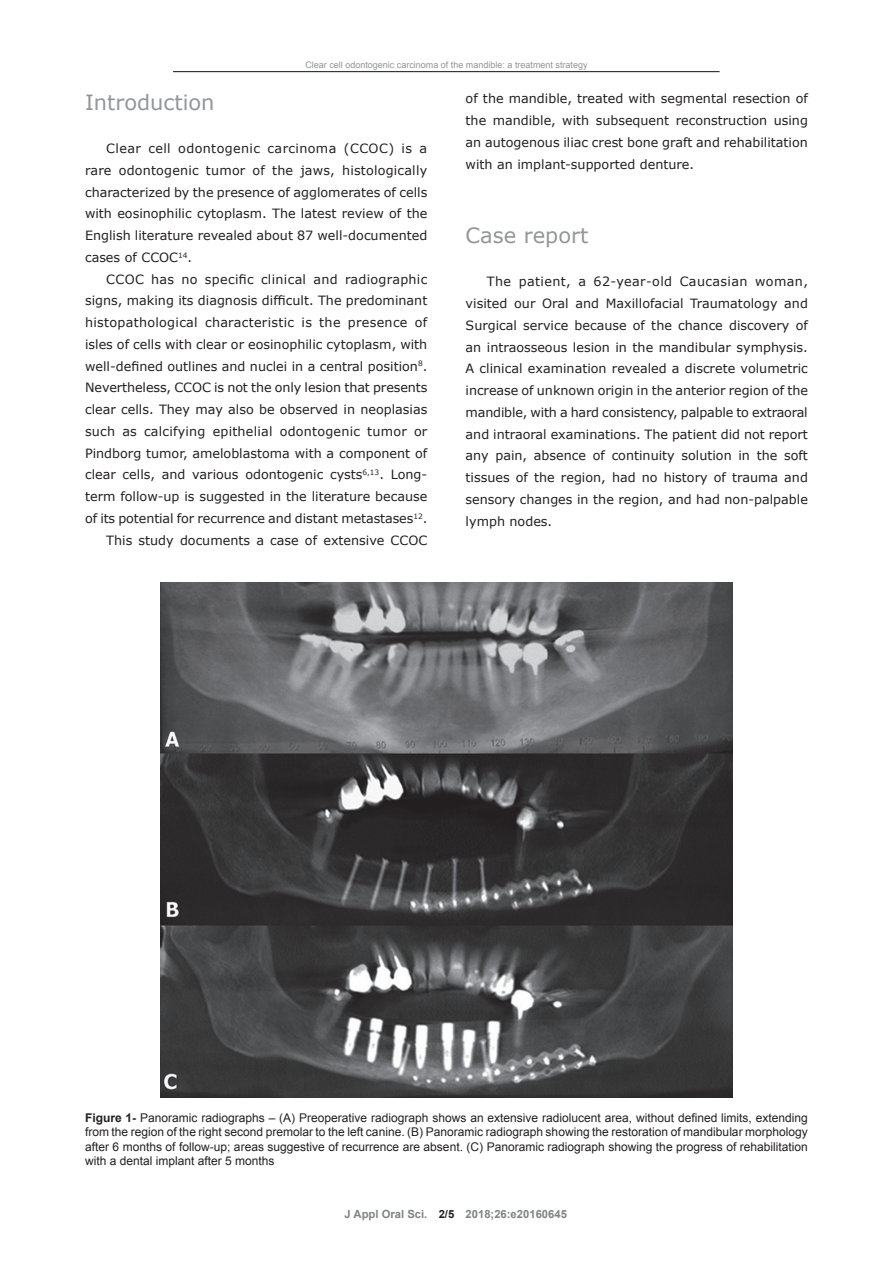
<style>
.page{position:relative;width:893px;height:1263px;background:#fff}
.page>*{position:absolute;margin:0;border:0;box-sizing:border-box;transform-origin:0 0}
.t1{font:21px "Verdana";color:#939598}
.t2{font:12.75px/21.8px "Verdana";color:#231f20;text-align:justify}
.t3{font:12px/14.4px "Arial";color:#231f20;text-align:justify}
.t4{font:700 11.25px "Arial";color:#808285}
.t5{font:9px "Arial";color:#939598}
.s1{font-weight:700}
.s2{color:#231f20}
</style>
<div class="page">
<hr style="left:173px;top:71px;width:547px;height:1px;background:#0a1210">
<img style="left:160px;top:583px;width:572px;height:515px">
<p class="t5" style="left:305px;top:59px;width:284px">Clear cell odontogenic carcinoma of the mandible: a treatment strategy</p>
<h1 class="t1" style="left:85px;top:88px;width:131px">Introduction</h1>
<p class="t2" style="left:85px;top:137px;width:344px;text-indent:21px">Clear cell odontogenic carcinoma (CCOC) is a rare odontogenic tumor of the jaws, histologically characterized by the presence of agglomerates of cells with eosinophilic cytoplasm. The latest review of the English literature revealed about 87 well-documented cases of CCOC<sup>14</sup>.</p>
<p class="t2" style="left:85px;top:268px;width:344px;text-align:right">CCOC has no specific clinical and radiographic signs, making its diagnosis difficult. The predominant histopathological characteristic is the presence of isles of cells with clear or eosinophilic cytoplasm, with well-defined outlines and nuclei in a central position<sup>8</sup>.<br>Nevertheless, CCOC is not the only lesion that presents clear cells. They may also be observed in neoplasias such as calcifying epithelial odontogenic tumor or Pindborg tumor, ameloblastoma with a component of clear cells, and various odontogenic cysts<sup>6,13</sup>. Long&shy;term follow-up is suggested in the literature because of its potential for recurrence and distant metastases<sup>12</sup>.<br>This study documents a case of extensive CCOC</p>
<p class="t2" style="left:466px;top:88px;width:344px">of the mandible, treated with segmental resection of the mandible, with subsequent reconstruction using an autogenous iliac crest bone graft and rehabilitation with an implant-supported denture.</p>
<h1 class="t1" style="left:466px;top:221px;width:124px">Case report</h1>
<p class="t2" style="left:466px;top:271px;width:344px;text-indent:21px">The patient, a 62-year-old Caucasian woman, visited our Oral and Maxillofacial Traumatology and Surgical service because of the chance discovery of an intraosseous lesion in the mandibular symphysis.<br>A clinical examination revealed a discrete volumetric increase of unknown origin in the anterior region of the mandible, with a hard consistency, palpable to extraoral and intraoral examinations. The patient did not report any pain, absence of continuity solution in the soft tissues of the region, had no history of trauma and sensory changes in the region, and had non-palpable lymph nodes.</p>
<p class="t3" style="left:85px;top:1111px;width:724px"><span class="s1">Figure 1-</span> Panoramic radiographs – (A) Preoperative radiograph shows an extensive radiolucent area, without defined limits, extending from the region of the right second premolar to the left canine. (B) Panoramic radiograph showing the restoration of mandibular morphology after 6 months of follow-up; areas suggestive of recurrence are absent. (C) Panoramic radiograph showing the progress of rehabilitation with a dental implant after 5 months</p>
<p class="t4" style="left:345px;top:1206px;width:224px">J Appl Oral Sci. <span class="s2">2/5</span> 2018;26:e20160645</p>
</div>
